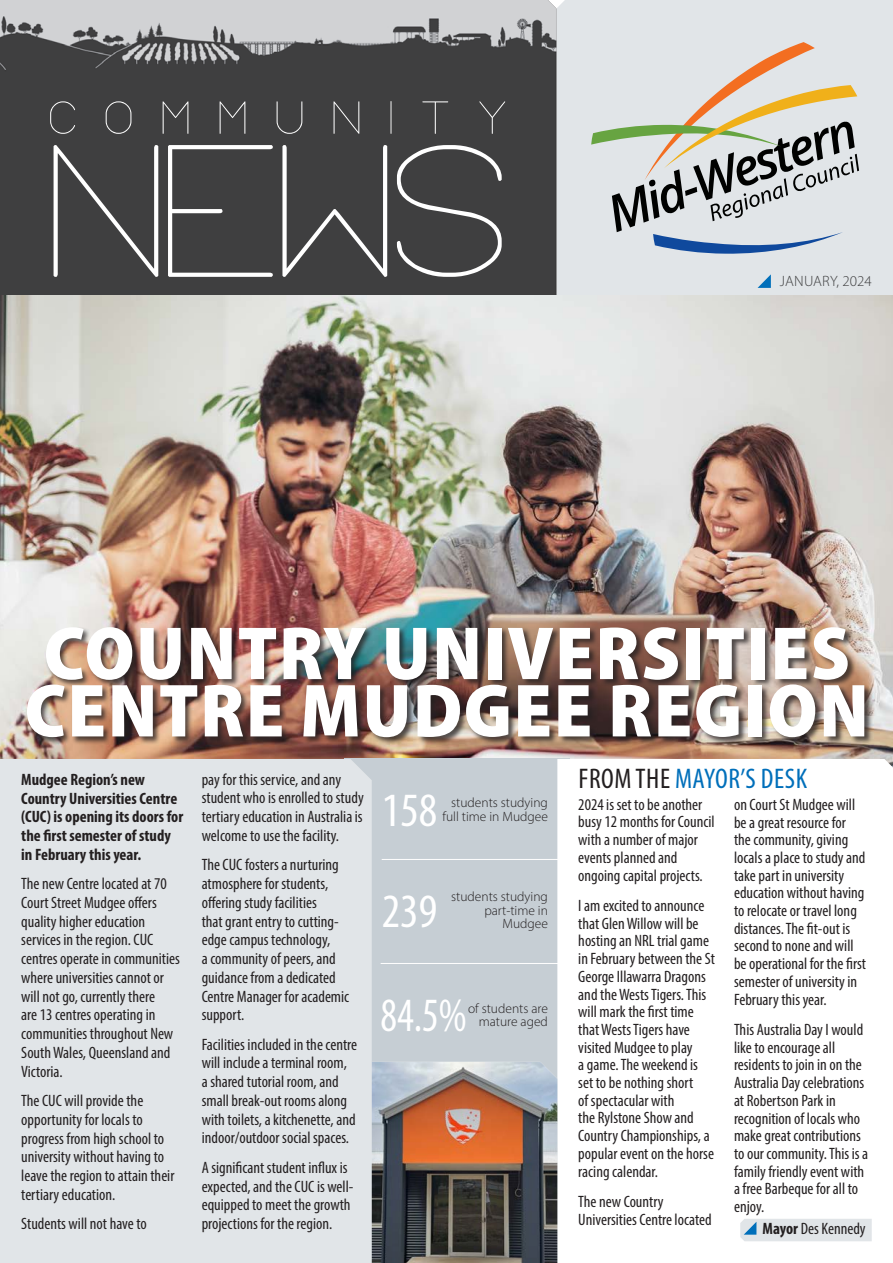
<style>
.page{position:relative;width:893px;height:1263px;background:#fff}
.page>*{position:absolute;margin:0;border:0;box-sizing:border-box;transform-origin:0 0}
.t1{font:900 semi-condensed 75.9px/57.3px "Myriad Pro";letter-spacing:.02em;color:#fff}
.t2{font:condensed 48px "Myriad Pro";color:#fff}
.t3{font:condensed 48px "Myriad Pro";color:#fff;scale:.9 1}
.t4{font:condensed 28.5px "Myriad Pro";letter-spacing:.02em;color:#006fba}
.t5{font:condensed 16.5px/17.7px "Myriad Pro";color:#231f20}
.t6{font:700 condensed 16.5px/18.8px "Myriad Pro";color:#231f20}
.t7{font:300 15px "Myriad Pro";letter-spacing:.015em;color:#3e3e3f}
.t8{font:300 13.5px/13.5px "Myriad Pro";color:#231f20;text-align:right}
.s1{color:#231f20}
.s2{font-weight:700}
</style>
<div class="page">
<div style="left:556px;top:0;width:337px;height:295px;background:#e1e5e8"></div>
<svg style="left:591px;top:42px;width:268px;height:212px;background:#c8c8c4"></svg>
<img style="left:0;top:0;width:556px;height:295px">
<svg style="left:54px;top:145px;width:448px;height:132px;background:#505051"></svg>
<svg style="left:50px;top:101px;width:455px;height:33px;background:#474748"></svg>
<img style="left:0;top:296px;width:893px;height:463px">
<svg style="left:758px;top:274px;width:13px;height:14px"></svg>
<div style="left:344px;top:759px;width:226px;height:504px;background:#c6ced4"></div>
<div style="left:0;top:759px;width:372px;height:504px;background:#e1e5e8"></div>
<svg style="left:557px;top:759px;width:336px;height:504px"></svg>
<hr style="left:382px;top:859px;width:178px;height:1px;background:#fff">
<hr style="left:381px;top:963px;width:177px;height:1px;background:#fff">
<div style="left:740px;top:1219px;width:132px;height:22px;background:#e1e5e8"></div>
<div style="left:27px;top:627px;width:846px;height:118px;background:#231f20;opacity:.75"></div>
<img style="left:372px;top:1062px;width:185px;height:201px">
<p class="t7" style="left:780px;top:272px;width:94px">JANUARY, 2024</p>
<p class="t1" style="left:25px;top:622px;width:846px">COUNTRY UNIVERSITIES<br>CENTRE MUDGEE REGION</p>
<p class="t6" style="left:21px;top:770px;width:163px">Mudgee Region’s new<br>Country Universities Centre (CUC) is opening its doors for the first semester of study in February this year.</p>
<p class="t5" style="left:21px;top:874px;width:160px;line-height:18.8px">The new Centre located at 70<br>Court Street Mudgee offers quality higher education services in the region. CUC centres operate in communities where universities cannot or will not go, currently there<br>are 13 centres operating in communities throughout New<br>South Wales, Queensland and<br>Victoria.</p>
<p class="t5" style="left:21px;top:1091px;width:155px;line-height:18.8px">The CUC will provide the opportunity for locals to progress from high school to university without having to leave the region to attain their tertiary education.</p>
<p class="t5" style="left:21px;top:1215px;width:127px">Students will not have to</p>
<p class="t5" style="left:202px;top:770px;width:163px;line-height:18.8px">pay for this service, and any student who is enrolled to study tertiary education in Australia is welcome to use the facility.</p>
<p class="t5" style="left:202px;top:855px;width:149px;line-height:18.8px">The CUC fosters a nurturing atmosphere for students, offering study facilities<br>that grant entry to cutting&shy;edge campus technology,<br>a community of peers, and guidance from a dedicated<br>Centre Manager for academic support.</p>
<p class="t5" style="left:202px;top:1035px;width:157px;line-height:18.8px">Facilities included in the centre will include a terminal room, a shared tutorial room, and small break-out rooms along with toilets, a kitchenette, and indoor/outdoor social spaces.</p>
<p class="t5" style="left:202px;top:1158px;width:153px;line-height:18.8px">A significant student influx is expected, and the CUC is well&shy;equipped to meet the growth projections for the region.</p>
<p class="t2" style="left:382px;top:781px;width:57px">158</p>
<p class="t8" style="left:442px;top:796px;width:107px">students studying full time in Mudgee</p>
<p class="t2" style="left:382px;top:882px;width:57px">239</p>
<p class="t8" style="left:451px;top:890px;width:98px">students studying part-time in<br>Mudgee</p>
<p class="t3" style="left:381px;top:986px;width:97px">84.5%</p>
<p class="t8" style="left:468px;top:1001px;width:81px">of students are mature aged</p>
<p class="t4" style="left:579px;top:761px;width:230px"><span class="s1">FROM THE</span> MAYOR’S DESK</p>
<p class="t5" style="left:578px;top:795px;width:138px">2024 is set to be another busy 12 months for Council with a number of major events planned and ongoing capital projects.</p>
<p class="t5" style="left:578px;top:896px;width:138px">I am excited to announce that Glen Willow will be hosting an NRL trial game in February between the St<br>George Illawarra Dragons and the Wests Tigers. This will mark the first time that Wests Tigers have visited Mudgee to play<br>a game. The weekend is set to be nothing short<br>of spectacular with<br>the Rylstone Show and<br>Country Championships, a popular event on the horse racing calendar.</p>
<p class="t5" style="left:578px;top:1192px;width:135px">The new Country<br>Universities Centre located</p>
<p class="t5" style="left:734px;top:795px;width:134px">on Court St Mudgee will be a great resource for the community, giving locals a place to study and take part in university education without having to relocate or travel long distances. The fit-out is second to none and will be operational for the first semester of university in<br>February this year.</p>
<p class="t5" style="left:734px;top:1020px;width:136px">This Australia Day I would like to encourage all residents to join in on the<br>Australia Day celebrations at Robertson Park in recognition of locals who make great contributions to our community. This is a family friendly event with a free Barbeque for all to enjoy.</p>
<p class="t5" style="left:763px;top:1220px;width:105px"><span class="s2">Mayor</span> Des Kennedy</p>
</div>
